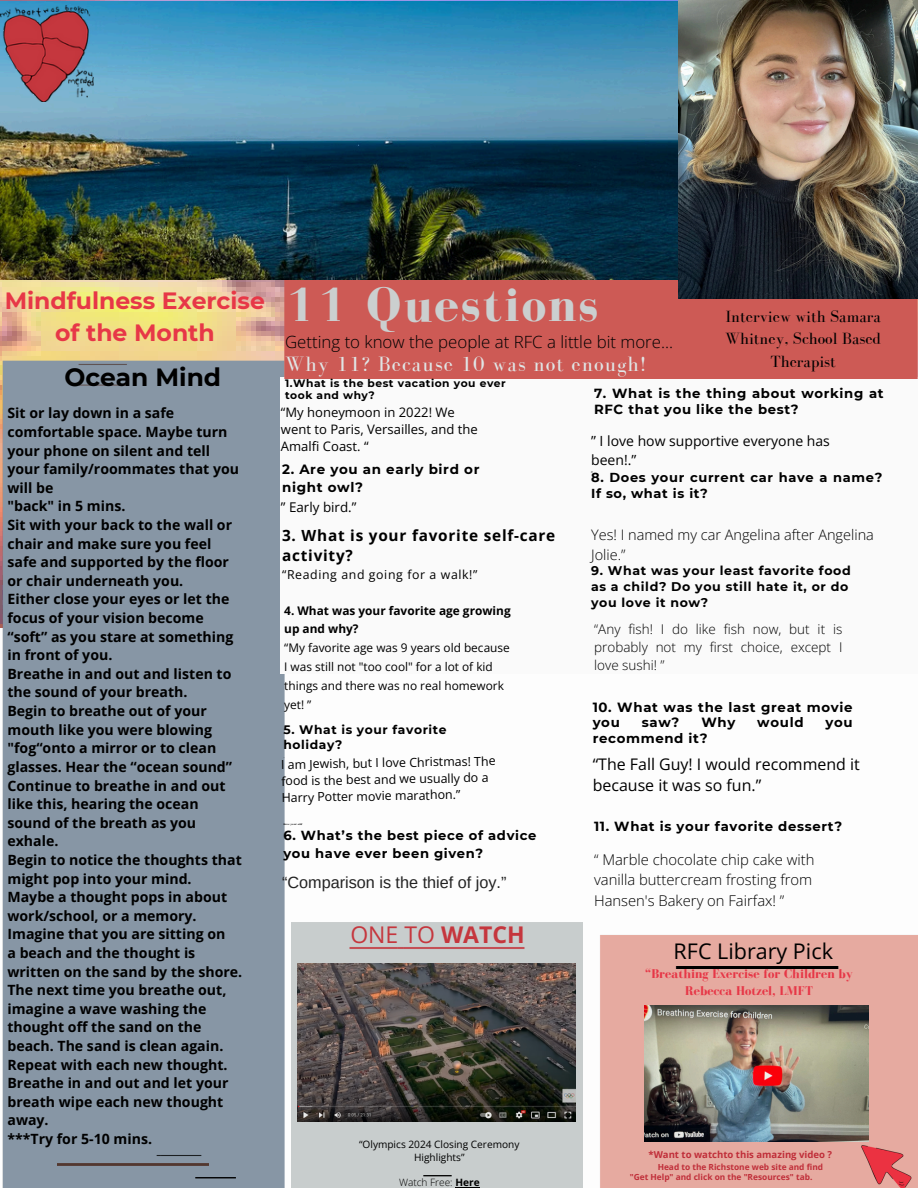
<style>
.page{position:relative;width:918px;height:1188px;background:#fff}
.page>*{position:absolute;margin:0;border:0;box-sizing:border-box;transform-origin:0 0}
.t1{font:700 49.65px "Bodoni FLF";letter-spacing:.05em;color:#cbcfcf}
.t2{font:700 24.9px "Montserrat";color:#000}
.t3{font:700 23.55px/32.7px "Montserrat";color:#e73747;text-align:center}
.t4{font:23.1px "Open Sans";color:#c5363d}
.t5{font:21.6px "Open Sans";color:#000}
.t6{font:21.3px "Bodoni FLF";letter-spacing:.05em;color:#e0e6e6}
.t7{font:300 16.8px "Open Sans";color:#000}
.t8{font:16.65px/22.5px "Bodoni FLF";color:#000;text-align:center}
.t9{font:16.2px "Arimo";color:#222}
.t10{font:15.9px/21px "Open Sans";color:#000}
.t11{font:700 15.3px/20.9px "Open Sans";letter-spacing:.05em;color:#000}
.t12{font:300 14.85px/20.5px "Open Sans";color:#000}
.t13{font:300 14.55px/20.2px "Open Sans";color:#000}
.t14{font:700 14.1px "Open Sans";color:#000}
.t15{font:13.95px/19.5px "Open Sans";color:#000}
.t16{font:300 13.5px/17.9px "Open Sans";color:#000;text-align:justify}
.t17{font:700 13.5px/18px "Montserrat";letter-spacing:.05em;color:#000}
.t18{font:700 13.35px/15.6px "Montserrat";letter-spacing:.05em;color:#000}
.t19{font:13.35px "Open Sans";color:#000}
.t20{font:700 13.2px/16.5px "Montserrat";letter-spacing:.05em;color:#000}
.t21{font:700 13.05px/18.1px "Montserrat";letter-spacing:.05em;color:#000}
.t22{font:13.05px/17.4px "Open Sans";color:#000}
.t23{font:700 13.05px/16.4px "Bodoni FLF";color:#e73747;text-align:center}
.t24{font:700 12.6px/15.8px "Montserrat";letter-spacing:.05em;color:#000}
.t25{font:12.45px/16.5px "Open Sans";color:#000}
.t26{font:700 12.3px/15px "Montserrat";letter-spacing:.05em;color:#000}
.t27{font:12.3px "Open Sans";letter-spacing:.05em;color:#000}
.t28{font:11.85px/18.8px "Open Sans";color:#000}
.t29{font:700 11.85px/18.8px "Open Sans";color:#000}
.t30{font:700 10.65px/12.3px "Montserrat";letter-spacing:.05em;color:#000}
.t31{font:10.05px/12.6px "Open Sans";color:#000;text-align:center}
.t32{font:300 10.05px "Open Sans";color:#000}
.t33{font:700 9.6px "Open Sans";color:#c02e39}
.t34{font:700 8.4px "Open Sans";color:#c02e39}
.t35{font:300 5.85px "Open Sans";color:#000}
.t36{font:4.95px "Open Sans";color:#000}
.t37{font:italic 700 2.85px "Bodoni FLF";letter-spacing:.045em;color:#000}
.s1{font-weight:700}
</style>
<div class="page">
<img style="left:0;top:0;width:918px;height:353px">
<div style="left:0;top:353px;width:285px;height:835px;background:#8796a5"></div>
<div style="left:292px;top:922px;width:291px;height:266px;background:#c8cdcd"></div>
<img style="left:281px;top:378px;width:4px;height:295px">
<div style="left:284px;top:281px;width:634px;height:98px;background:#cd5a55"></div>
<div style="left:600px;top:935px;width:318px;height:253px;background:#e6aaa0"></div>
<img style="left:58px;top:1163px;width:151px;height:2px">
<img style="left:149px;top:1148px;width:60px;height:16px">
<img style="left:195px;top:1177px;width:41px;height:1px">
<img style="left:343px;top:940px;width:189px;height:17px">
<svg style="left:424px;top:1176px;width:28px;height:1px"></svg>
<img style="left:672px;top:967px;width:171px;height:2px">
<img style="left:645px;top:1005px;width:224px;height:136px">
<img style="left:0;top:2px;width:679px;height:278px">
<img style="left:0;top:5px;width:93px;height:97px">
<img style="left:679px;top:0;width:238px;height:298px">
<img style="left:298px;top:963px;width:278px;height:159px">
<svg style="left:455px;top:1187px;width:25px;height:1px"></svg>
<p class="t3" style="left:5px;top:284px;width:262px">Mindfulness Exercise of the Month</p>
<p class="t2" style="left:64px;top:362px;width:158px">Ocean Mind</p>
<p class="t14" style="left:7px;top:403px;width:168px">Sit or lay down in a safe</p>
<p class="t14" style="left:7px;top:422px;width:222px">comfortable space. Maybe turn</p>
<p class="t14" style="left:7px;top:440px;width:204px">your phone on silent and tell</p>
<p class="t14" style="left:7px;top:459px;width:233px">your family/roommates that you</p>
<p class="t14" style="left:7px;top:478px;width:47px">will be</p>
<p class="t14" style="left:7px;top:496px;width:119px">"back" in 5 mins.</p>
<p class="t14" style="left:7px;top:515px;width:226px">Sit with your back to the wall or</p>
<p class="t14" style="left:7px;top:534px;width:205px">chair and make sure you feel</p>
<p class="t14" style="left:7px;top:552px;width:223px">safe and supported by the floor</p>
<p class="t14" style="left:7px;top:571px;width:177px">or chair underneath you.</p>
<p class="t14" style="left:7px;top:589px;width:223px">Either close your eyes or let the</p>
<p class="t14" style="left:7px;top:608px;width:198px">focus of your vision become</p>
<p class="t14" style="left:7px;top:627px;width:227px">“soft” as you stare at something</p>
<p class="t14" style="left:7px;top:645px;width:106px">in front of you.</p>
<p class="t14" style="left:7px;top:664px;width:226px">Breathe in and out and listen to</p>
<p class="t14" style="left:7px;top:682px;width:182px">the sound of your breath.</p>
<p class="t14" style="left:7px;top:701px;width:201px">Begin to breathe out of your</p>
<p class="t14" style="left:7px;top:720px;width:206px">mouth like you were blowing</p>
<p class="t14" style="left:7px;top:738px;width:210px">"fog“onto a mirror or to clean</p>
<p class="t14" style="left:7px;top:757px;width:226px">glasses. Hear the “ocean sound”</p>
<p class="t14" style="left:7px;top:775px;width:220px">Continue to breathe in and out</p>
<p class="t14" style="left:7px;top:794px;width:193px">like this, hearing the ocean</p>
<p class="t14" style="left:7px;top:813px;width:190px">sound of the breath as you</p>
<p class="t14" style="left:7px;top:831px;width:52px">exhale.</p>
<p class="t14" style="left:7px;top:850px;width:236px">Begin to notice the thoughts that</p>
<h2 class="t14" style="left:7px;top:869px;width:186px">might pop into your mind.</h2>
<p class="t14" style="left:7px;top:887px;width:221px">Maybe a thought pops in about</p>
<p class="t14" style="left:7px;top:906px;width:191px">work/school, or a memory.</p>
<p class="t14" style="left:7px;top:924px;width:219px">Imagine that you are sitting on</p>
<p class="t14" style="left:7px;top:943px;width:189px">a beach and the thought is</p>
<p class="t14" style="left:7px;top:962px;width:236px">written on the sand by the shore.</p>
<p class="t14" style="left:7px;top:980px;width:220px">The next time you breathe out,</p>
<p class="t14" style="left:7px;top:999px;width:201px">imagine a wave washing the</p>
<h5 class="t14" style="left:7px;top:1017px;width:196px">thought off the sand on the</h5>
<p class="t14" style="left:7px;top:1036px;width:217px">beach. The sand is clean again.</p>
<p class="t14" style="left:7px;top:1055px;width:222px">Repeat with each new thought.</p>
<p class="t14" style="left:7px;top:1073px;width:223px">Breathe in and out and let your</p>
<p class="t14" style="left:7px;top:1092px;width:217px">breath wipe each new thought</p>
<p class="t14" style="left:7px;top:1110px;width:43px">away.</p>
<p class="t14" style="left:7px;top:1129px;width:146px">***Try for 5-10 mins.</p>
<p class="t1" style="left:286px;top:278px;width:314px">11 Questions</p>
<p class="t6" style="left:285px;top:352px;width:362px">Why 11? Because 10 was not enough!</p>
<p class="t8" style="left:725px;top:305px;width:158px">Interview with Samara<br>Whitney, School Based<br>Therapist</p>
<p class="t7" style="left:285px;top:330px;width:390px">Getting to know the people at RFC a little bit more...</p>
<p class="t30" style="left:285px;top:377px;width:222px">1.What is the best vacation you ever took and why?</p>
<p class="t20" style="left:594px;top:385px;width:291px">7. What is the thing about working at<br>RFC that you like the best?</p>
<p class="t22" style="left:281px;top:403px;width:198px">“My honeymoon in 2022! We went to Paris, Versailles, and the<br>Amalfi Coast. “</p>
<p class="t15" style="left:591px;top:431px;width:240px">” I love how supportive everyone has been!.”</p>
<p class="t36" style="left:591px;top:470px;width:3px">”</p>
<p class="t17" style="left:282px;top:460px;width:199px">2. Are you an early bird or night owl?</p>
<p class="t21" style="left:591px;top:469px;width:293px;line-height:16.2px">8. Does your current car have a name?<br>If so, what is it?</p>
<p class="t19" style="left:281px;top:498px;width:77px">” Early bird.”</p>
<p class="t11" style="left:282px;top:524px;width:275px">3. What is your favorite self-care activity?</p>
<p class="t27" style="left:282px;top:566px;width:197px">“Reading and going for a walk!”</p>
<p class="t29" style="left:284px;top:601px;width:228px">4. What was your favorite age growing up and why?</p>
<p class="t28" style="left:284px;top:638px;width:227px">“My favorite age was 9 years old because<br>I was still not "too cool" for a lot of kid things and there was no real homework yet! ”</p>
<p class="t26" style="left:283px;top:722px;width:165px">5. What is your favorite holiday?</p>
<p class="t35" style="left:283px;top:752px;width:3px">.</p>
<p class="t25" style="left:281px;top:756px;width:216px;rotate:-1deg">I am Jewish, but I love Christmas! The food is the best and we usually do a<br>Harry Potter movie marathon.”</p>
<p class="t37" style="left:283px;top:823px;width:20px">hree year old</p>
<p class="t21" style="left:283px;top:826px;width:254px">6. What’s the best piece of advice you have ever been given?</p>
<p class="t9" style="left:282px;top:873px;width:226px">“Comparison is the thief of joy.”</p>
<p class="t4" style="left:350px;top:918px;width:176px">ONE TO <span class="s1">WATCH</span></p>
<p class="t13" style="left:591px;top:524px;width:284px">Yes! I named my car Angelina after Angelina<br>Jolie.”</p>
<p class="t24" style="left:591px;top:563px;width:261px">9. What was your least favorite food as a child? Do you still hate it, or do you love it now?</p>
<p class="t16" style="left:594px;top:620px;width:250px">“Any fish! I do like fish now, but it is probably not my first choice, except I love sushi! ”</p>
<p class="t18" style="left:593px;top:699px;width:262px">10. What was the last great movie you</p>
<p class="t18" style="left:642px;top:715px;width:39px">saw?</p>
<p class="t18" style="left:701px;top:715px;width:36px">Why</p>
<p class="t18" style="left:757px;top:715px;width:48px">would</p>
<p class="t18" style="left:826px;top:715px;width:29px">you</p>
<p class="t18" style="left:593px;top:730px;width:116px">recommend it?</p>
<p class="t10" style="left:593px;top:753px;width:269px">“The Fall Guy! I would recommend it because it was so fun.”</p>
<p class="t20" style="left:594px;top:818px;width:250px">11. What is your favorite dessert?</p>
<p class="t12" style="left:594px;top:849px;width:222px">“ Marble chocolate chip cake with vanilla buttercream frosting from<br>Hansen's Bakery on Fairfax! ”</p>
<p class="t5" style="left:674px;top:935px;width:161px">RFC Library Pick</p>
<p class="t23" style="left:645px;top:966px;width:209px">“Breathing Exercise for Children by<br>Rebecca Hotzel, LMFT</p>
<p class="t31" style="left:359px;top:1138px;width:162px">“Olympics 2024 Closing Ceremony<br>Highlights”</p>
<p class="t32" style="left:399px;top:1175px;width:82px">Watch Free: <span class="s1">Here</span></p>
<p class="t33" style="left:648px;top:1148px;width:185px">*Want to watchto this amazing video ?</p>
<p class="t34" style="left:658px;top:1161px;width:167px">Head to the Richstone web site and find</p>
<p class="t34" style="left:630px;top:1171px;width:184px">"Get Help" and click on the "Resources" tab.</p>
</div>
